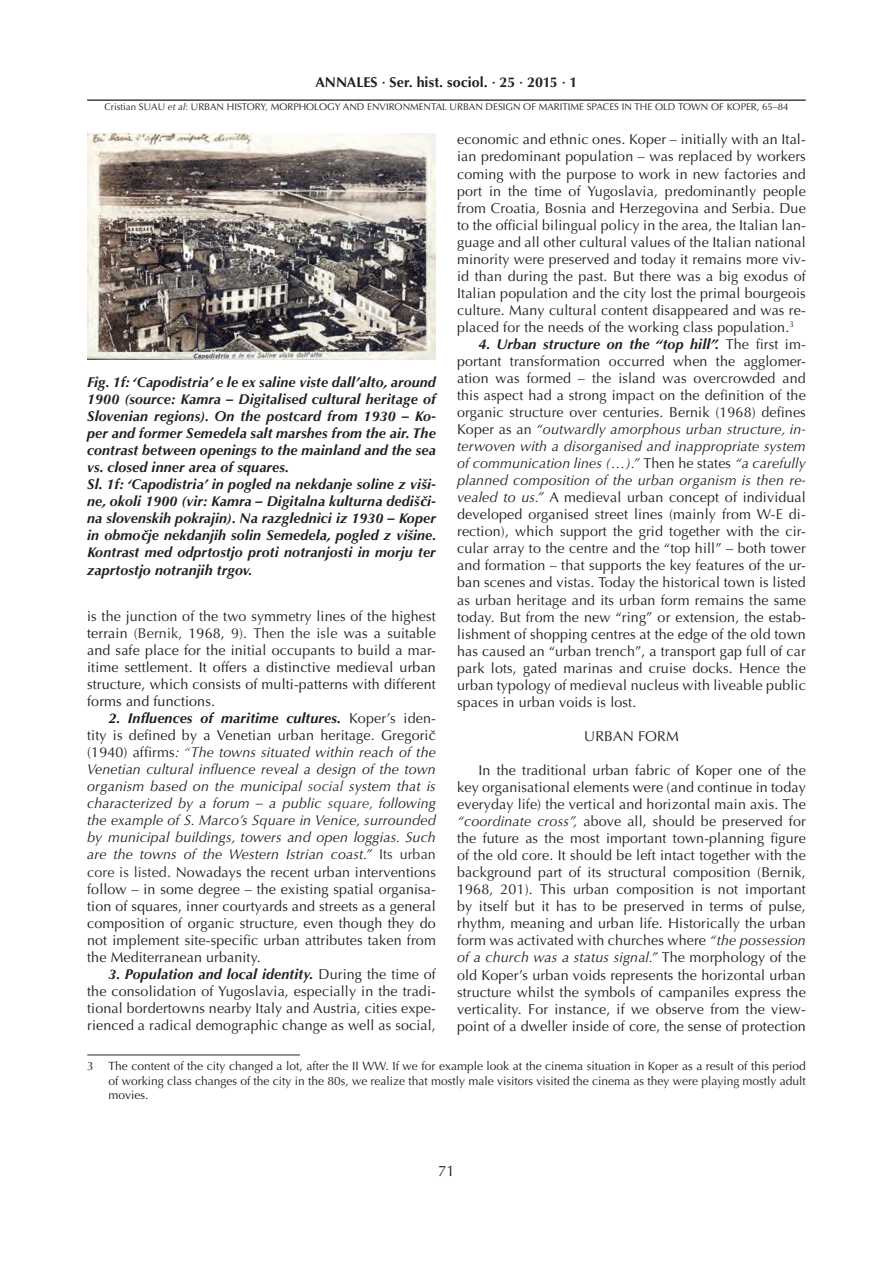
<style>
.page{position:relative;width:893px;height:1263px;background:#fff}
.page>*{position:absolute;margin:0;border:0;box-sizing:border-box;transform-origin:0 0}
.t1{font:15px "Optima";color:#231f20}
.t2{font:14.25px/17.1px "Optima";letter-spacing:.01em;color:#231f20;text-align:justify}
.t3{font:14.25px/17.1px "Optima";letter-spacing:.01em;color:#1e1f1e;text-align:justify}
.t4{font:italic 700 14.25px/17.1px "Optima";letter-spacing:.01em;color:#231f20}
.t5{font:700 14.25px "Optima";color:#231f20}
.t6{font:12px/14.4px "Optima";color:#231f20;text-align:justify}
.t7{font:9.6px "Optima";color:#231f20}
.s1{font-style:italic}
.s2{font-style:normal}
.s3{color:#1b1b1a}
.s4{color:#2c2d2d}
.s5{font-weight:700;font-style:italic;color:#1b1b1a}
.s6{font-weight:700;font-style:italic;color:#231f20}
.s7{color:#231f20}
.s8{font-style:italic;color:#525352}
.s9{font-style:italic;color:#383938}
.s10{color:#2e2f2f}
.s11{font-weight:700;font-style:italic}
</style>
<div class="page">
<hr style="left:87px;top:99px;width:719px;height:2px;background:#231f20">
<img style="left:87px;top:134px;width:349px;height:226px">
<hr style="left:87px;top:1054px;width:213px;height:1px;background:#231f20">
<p class="t5" style="left:315px;top:74px;width:264px">ANNALES · Ser. hist. sociol. · 25 · 2015 · 1</p>
<p class="t7" style="left:104px;top:101px;width:686px">Cristian SUAU <span class="s1">et al</span>: URBAN HISTORY, MORPHOLOGY AND ENVIRONMENTAL URBAN DESIGN OF MARITIME SPACES IN THE OLD TOWN OF KOPER, 65–84</p>
<p class="t4" style="left:87px;top:374px;width:351px">Fig. 1f: ‘Capodistria’ e le ex saline viste dall’alto, around 1900 (source: Kamra – Digitalised cultural heritage of Slovenian regions). On the postcard from 1930 – Ko&shy;per and former Semedela salt marshes from the air. The contrast between openings to the mainland and the sea vs. closed inner area of squares.<br>Sl. 1f: ‘Capodistria’ in pogled na nekdanje soline z viši&shy;ne, okoli 1900 (vir: Kamra – Digitalna kulturna dediš<span class="s2">č</span>i&shy;na slovenskih pokrajin). Na razglednici iz 1930 – Koper in obmo<span class="s2">č</span>je nekdanjih solin Semedela, pogled z višine.<br>Kontrast med odprtostjo proti notranjosti in morju ter zaprtostjo notranjih trgov.</p>
<p class="t2" style="left:87px;top:608px;width:350px">is the junction of the two symmetry lines of the highest <span class="s3">terrain</span> <span class="s4">(Bernik,</span> <span class="s3">1968,</span> <span class="s4">9). Then the isle</span> was a suitable and safe place for the initial occupants to build a mar&shy;itime settlement. <span class="s3">It offers a distinctive medieval urban structure, which consists of multi-patterns with different forms and functions.</span></p>
<p class="t3" style="left:87px;top:710px;width:351px;text-indent:21px"><span class="s5">2. Influences of maritime cultures</span><span class="s6">.</span> <span class="s7">Koper’s iden&shy;tity is</span> defined by a Venetian urban heritage. Gregorič (1940) affirms<span class="s1">:</span> <span class="s8">“</span><span class="s1">The towns situated within reach of the Venetian cultural influence reveal a design of the town organism based on the municipal</span> <span class="s9">social</span> <span class="s1">system that is characterized by a forum – a public</span> <span class="s9">square,</span> <span class="s1">following the example of S. Marco’s Square in Venice, surrounded by municipal buildings, towers and open loggias. Such are the towns of the Western Istrian coast.”</span> <span class="s10">Its urban core is listed.</span> Nowadays the recent urban interventions follow – in some degree – the existing spatial organisa&shy;tion of squares, inner courtyards and streets as a general composition of organic structure, even though they do not implement site-specific urban attributes taken from the Mediterranean urbanity.</p>
<p class="t2" style="left:87px;top:965px;width:350px;text-indent:21px"><span class="s11">3. Population and local identity.</span> During the time of the consolidation of Yugoslavia, especially in the tradi&shy;tional bordertowns nearby Italy and Austria, cities expe&shy;rienced a radical demographic change as well as social,</p>
<p class="t2" style="left:457px;top:131px;width:350px">economic and ethnic ones. Koper – initially with an Ital&shy;ian predominant population – was replaced by workers coming with the purpose to work in new factories and port in the time of Yugoslavia, predominantly people from Croatia, Bosnia and Herzegovina and Serbia. Due to the official bilingual policy in the area, the Italian lan&shy;guage and all other cultural values of the Italian national minority were preserved and today it remains more viv&shy;id than during the past. But there was a big exodus of Italian population and the city lost the primal bourgeois culture. Many cultural content disappeared and was re&shy;placed for the needs of the working class population.<sup>3</sup></p>
<p class="t2" style="left:457px;top:336px;width:350px;text-indent:21px"><span class="s11">4. Urban structure on the “top hill”.</span> The first im&shy;portant transformation occurred when the agglomer&shy;ation was formed – the island was overcrowded and this aspect had a strong impact on the definition of the organic structure over centuries. Bernik (1968) defines Koper as an <span class="s1">“outwardly amorphous urban structure, in&shy;terwoven with a disorganised and inappropriate system of communication lines (…).”</span> Then he states <span class="s1">“a carefully planned composition of the urban organism is then re&shy;vealed to us.”</span> A medieval urban concept of individual developed organised street lines (mainly from W-E di&shy;rection), which support the grid together with the cir&shy;cular array to the centre and the “top hill” – both tower and formation – that supports the key features of the ur&shy;ban scenes and vistas. Today the historical town is listed as urban heritage and its urban form remains the same today. But from the new “ring” or extension, the estab&shy;lishment of shopping centres at the edge of the old town has caused an “urban trench”, a transport gap full of car park lots, gated marinas and cruise docks. Hence the urban typology of medieval nucleus with liveable public spaces in urban voids is lost.</p>
<p class="t2" style="left:584px;top:728px;width:96px">URBAN FORM</p>
<p class="t2" style="left:457px;top:762px;width:350px;text-indent:21px">In the traditional urban fabric of Koper one of the key organisational elements were (and continue in today everyday life) the vertical and horizontal main axis. The <span class="s1">“coordinate cross”,</span> above all, should be preserved for the future as the most important town-planning figure of the old core. It should be left intact together with the background part of its structural composition (Bernik, 1968, 201). This urban composition is not important by itself but it has to be preserved in terms of pulse, rhythm, meaning and urban life. Historically the urban form was activated with churches where <span class="s1">“the possession of a church was a status signal.”</span> The morphology of the old Koper’s urban voids represents the horizontal urban structure whilst the symbols of campaniles express the verticality. For instance, if we observe from the view&shy;point of a dweller inside of core, the sense of protection</p>
<p class="t6" style="left:109px;top:1059px;width:699px;text-indent:-21px">3 The content of the city changed a lot, after the II WW. If we for example look at the cinema situation in Koper as a result of this period of working class changes of the city in the 80s, we realize that mostly male visitors visited the cinema as they were playing mostly adult movies.</p>
<p class="t1" style="left:438px;top:1162px;width:18px">71</p>
</div>
